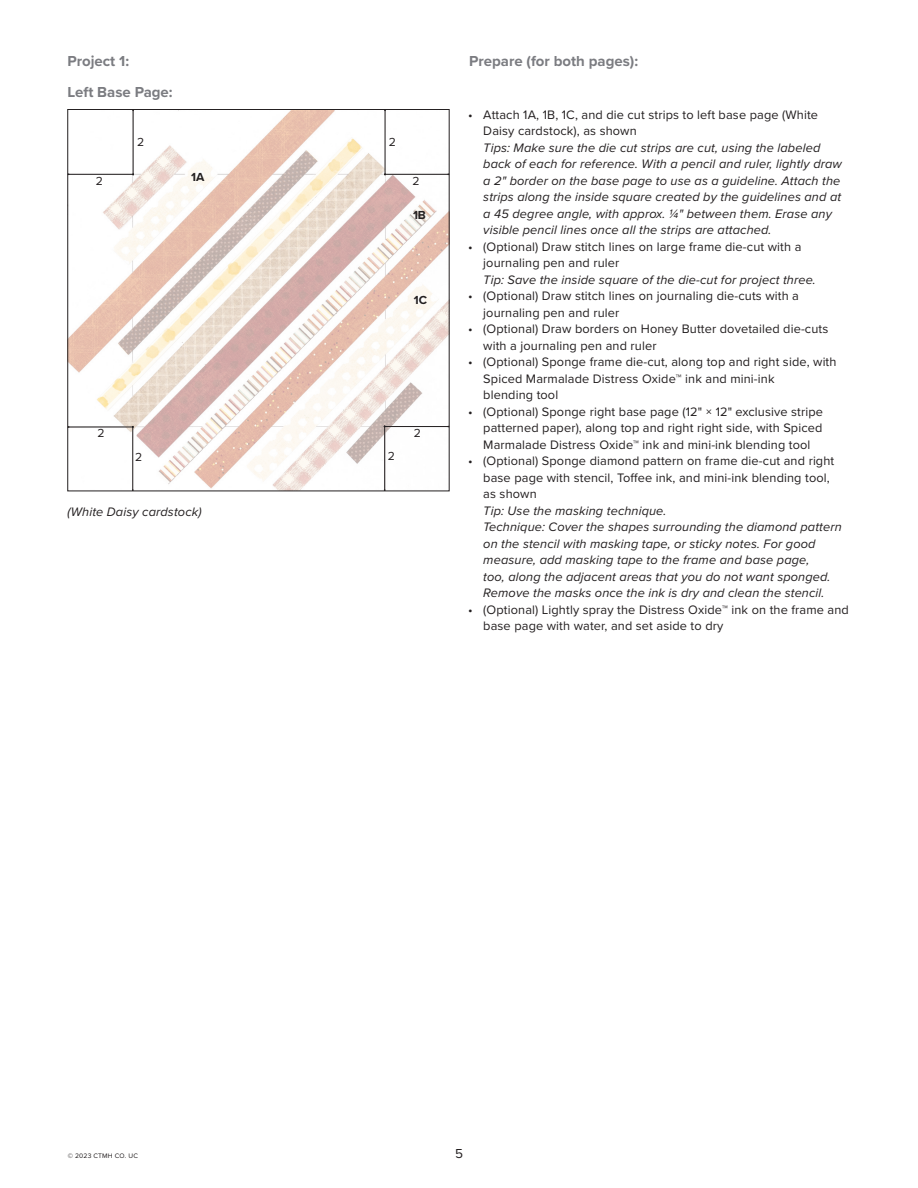
<style>
.page{position:relative;width:918px;height:1188px;background:#fff}
.page>*{position:absolute;margin:0;border:0;box-sizing:border-box;transform-origin:0 0}
.t1{font:700 15px "Proxima Nova";color:#7b7c81}
.t2{font:13.5px "Proxima Nova";color:#231f20}
.t3{font:12.75px/16.5px "Proxima Nova";letter-spacing:.01em;color:#231f20}
.Prepare_Column_Tips{font:italic 12.75px/16.5px "Proxima Nova";letter-spacing:.01em;color:#231f20}
.t4{font:12.15px "Proxima Nova";color:#231f20}
.t5{font:700 12.15px "Proxima Nova";color:#231f20}
.t6{font:6.75px "Proxima Nova";letter-spacing:.025em;color:#231f20}
</style>
<div class="page">
<img style="left:70px;top:111px;width:377px;height:378px">
<hr style="left:385px;top:109px;width:1px;height:66px;background:#231f20">
<hr style="left:384px;top:174px;width:65px;height:1px;background:#231f20">
<hr style="left:133px;top:109px;width:1px;height:66px;background:#231f20">
<hr style="left:68px;top:174px;width:66px;height:1px;background:#231f20">
<hr style="left:133px;top:426px;width:1px;height:65px;background:#231f20">
<hr style="left:68px;top:427px;width:66px;height:1px;background:#231f20">
<hr style="left:384px;top:426px;width:1px;height:65px;background:#231f20">
<hr style="left:384px;top:426px;width:65px;height:1px;background:#231f20">
<p class="t1" style="left:67px;top:50px;width:63px">Project 1:</p>
<p class="t1" style="left:469px;top:50px;width:171px">Prepare (for both pages):</p>
<p class="t1" style="left:68px;top:81px;width:107px">Left Base Page:</p>
<p class="t4" style="left:96px;top:172px;width:9px">2</p>
<p class="t4" style="left:137px;top:133px;width:9px">2</p>
<p class="t5" style="left:191px;top:168px;width:15px">1A</p>
<p class="t4" style="left:97px;top:424px;width:9px">2</p>
<p class="t4" style="left:135px;top:448px;width:9px">2</p>
<p class="Prepare_Column_Tips" style="left:68px;top:502px;width:136px">(White Daisy cardstock)</p>
<p class="t4" style="left:389px;top:133px;width:9px">2</p>
<p class="t4" style="left:412px;top:172px;width:9px">2</p>
<p class="t5" style="left:413px;top:206px;width:15px">1B</p>
<p class="t5" style="left:414px;top:291px;width:15px">1C</p>
<p class="t4" style="left:388px;top:447px;width:9px">2</p>
<p class="t4" style="left:414px;top:424px;width:9px">2</p>
<p class="t3" style="left:483px;top:106px;width:336px;text-indent:-15px">• Attach 1A, 1B, 1C, and die cut strips to left base page (White<br>Daisy cardstock), as shown</p>
<p class="Prepare_Column_Tips" style="left:483px;top:139px;width:360px">Tips: Make sure the die cut strips are cut, using the labeled back of each for reference. With a pencil and ruler, lightly draw a 2" border on the base page to use as a guideline. Attach the strips along the inside square created by the guidelines and at a 45 degree angle, with approx. ¼" between them. Erase any visible pencil lines once all the strips are attached.</p>
<p class="t3" style="left:483px;top:238px;width:320px;text-indent:-15px">• (Optional) Draw stitch lines on large frame die-cut with a journaling pen and ruler</p>
<p class="Prepare_Column_Tips" style="left:483px;top:271px;width:334px">Tip: Save the inside square of the die-cut for project three.</p>
<p class="t3" style="left:483px;top:287px;width:317px;text-indent:-15px">• (Optional) Draw stitch lines on journaling die-cuts with a journaling pen and ruler</p>
<p class="t3" style="left:483px;top:320px;width:347px;text-indent:-15px">• (Optional) Draw borders on Honey Butter dovetailed die-cuts with a journaling pen and ruler</p>
<p class="t3" style="left:483px;top:353px;width:355px;text-indent:-15px">• (Optional) Sponge frame die-cut, along top and right side, with<br>Spiced Marmalade Distress Oxide™ ink and mini-ink<br>blending tool</p>
<p class="t3" style="left:483px;top:403px;width:341px;text-align:justify;text-indent:-15px">• (Optional) Sponge right base page (12" × 12" exclusive stripe patterned paper), along top and right right side, with Spiced Marmalade Distress Oxide™ ink and mini-ink blending tool</p>
<p class="t3" style="left:483px;top:452px;width:353px;text-indent:-15px">• (Optional) Sponge diamond pattern on frame die-cut and right base page with stencil, Toffee ink, and mini-ink blending tool, as shown</p>
<p class="Prepare_Column_Tips" style="left:483px;top:502px;width:185px">Tip: Use the masking technique.</p>
<p class="Prepare_Column_Tips" style="left:483px;top:518px;width:360px">Technique: Cover the shapes surrounding the diamond pattern on the stencil with masking tape, or sticky notes. For good measure, add masking tape to the frame and base page,<br>too, along the adjacent areas that you do not want sponged.<br>Remove the masks once the ink is dry and clean the stencil.</p>
<p class="t3" style="left:483px;top:601px;width:367px;text-indent:-15px">• (Optional) Lightly spray the Distress Oxide™ ink on the frame and base page with water, and set aside to dry</p>
<p class="t6" style="left:68px;top:1151px;width:72px">© 2023 CTMH CO. UC</p>
<p class="t2" style="left:455px;top:1144px;width:9px">5</p>
</div>
